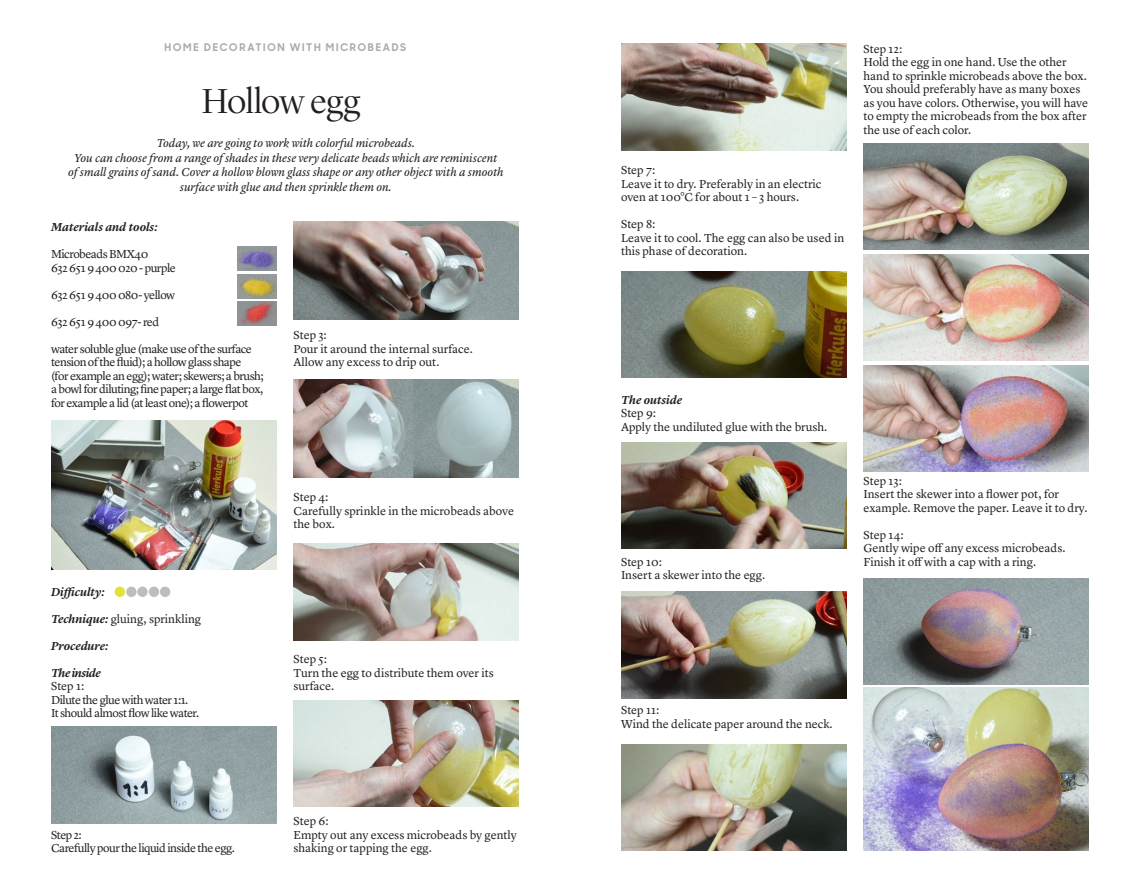
<style>
.page{position:relative;width:1140px;height:893px;background:#fff}
.page>*{position:absolute;margin:0;border:0;box-sizing:border-box;transform-origin:0 0}
.t1{font:300 36px "Lyon Display";letter-spacing:-.025em;color:#231f20}
.t2{font:12px/13.5px "Lyon Text";letter-spacing:-.005em;color:#231f20}
.t3{font:12px/13.5px "Lyon Text";letter-spacing:-.04em;color:#231f20}
.t4{font:italic 12px/14.4px "Lyon Text";letter-spacing:-.005em;color:#231f20;text-align:center}
.t5{font:italic 600 12px "Lyon Text";letter-spacing:-.005em;color:#231f20}
.t6{font:12px "Lyon Text";letter-spacing:-.035em;color:#231f20}
.t7{font:italic 600 12px "Lyon Text";letter-spacing:-.045em;color:#231f20}
.t8{font:700 10.5px "Sharp Sans Display No 1";letter-spacing:.175em;color:#a8abac}
.s1{font-weight:600;font-style:italic}
</style>
<div class="page">
<img style="left:238px;top:246px;width:38px;height:25px">
<img style="left:238px;top:274px;width:38px;height:25px">
<img style="left:238px;top:301px;width:38px;height:25px">
<img style="left:51px;top:421px;width:225px;height:148px">
<img style="left:51px;top:726px;width:225px;height:98px">
<img style="left:621px;top:592px;width:225px;height:106px">
<img style="left:621px;top:744px;width:225px;height:107px">
<img style="left:621px;top:443px;width:225px;height:106px">
<img style="left:863px;top:688px;width:226px;height:163px">
<img style="left:863px;top:144px;width:226px;height:106px">
<img style="left:293px;top:222px;width:226px;height:98px">
<img style="left:293px;top:543px;width:226px;height:98px">
<img style="left:293px;top:701px;width:226px;height:106px">
<img style="left:621px;top:44px;width:225px;height:106px">
<img style="left:621px;top:271px;width:225px;height:106px">
<img style="left:863px;top:254px;width:226px;height:107px">
<img style="left:863px;top:365px;width:226px;height:107px">
<img style="left:863px;top:578px;width:226px;height:106px">
<img style="left:293px;top:380px;width:226px;height:97px">
<div style="left:149px;top:587px;width:10px;height:10px;background:#bcbdc0;border-radius:50%"></div>
<div style="left:137px;top:587px;width:11px;height:10px;background:#bcbdc0;border-radius:50%"></div>
<div style="left:126px;top:587px;width:11px;height:10px;background:#bcbdc0;border-radius:50%"></div>
<div style="left:115px;top:587px;width:10px;height:10px;background:#e1e337;border-radius:50%"></div>
<div style="left:160px;top:587px;width:10px;height:10px;background:#bcbdc0;border-radius:50%"></div>
<p class="t8" style="left:165px;top:39px;width:243px">HOME DECORATION WITH MICROBEADS</p>
<h1 class="t1" style="left:202px;top:75px;width:160px">Hollow egg</h1>
<p class="t4" style="left:68px;top:135px;width:437px">Today, we are going to work with colorful microbeads.<br>You can choose from a range of shades in these very delicate beads which are reminiscent of small grains of sand. Cover a hollow blown glass shape or any other object with a smooth surface with glue and then sprinkle them on.</p>
<p class="t5" style="left:51px;top:218px;width:108px">Materials and tools:</p>
<p class="t3" style="left:51px;top:246px;width:126px">Microbeads BMX40<br>632 651 9 400 020 - purple</p>
<p class="t3" style="left:51px;top:287px;width:126px">632 651 9 400 080- yellow</p>
<p class="t6" style="left:51px;top:312px;width:110px">632 651 9 400 097- red</p>
<p class="t3" style="left:51px;top:341px;width:214px">water soluble glue (make use of the surface tension of the fluid); a hollow glass shape<br>(for example an egg); water; skewers; a brush; a bowl for diluting; fine paper; a large flat box, for example a lid (at least one); a flowerpot</p>
<p class="t2" style="left:293px;top:327px;width:181px">Step 3:<br>Pour it around the internal surface.<br>Allow any excess to drip out.</p>
<p class="t5" style="left:51px;top:582px;width:55px">Difficulty:</p>
<p class="t2" style="left:51px;top:611px;width:151px"><span class="s1">Technique:</span> gluing, sprinkling</p>
<p class="t5" style="left:51px;top:636px;width:59px">Procedure:</p>
<p class="t7" style="left:51px;top:663px;width:51px">The inside</p>
<p class="t3" style="left:51px;top:678px;width:150px">Step 1:<br>Dilute the glue with water 1:1.<br>It should almost flow like water.</p>
<p class="t2" style="left:293px;top:489px;width:222px">Step 4:<br>Carefully sprinkle in the microbeads above the box.</p>
<p class="t2" style="left:293px;top:651px;width:202px">Step 5:<br>Turn the egg to distribute them over its surface.</p>
<p class="t3" style="left:51px;top:827px;width:185px">Step 2:<br>Carefully pour the liquid inside the egg.</p>
<p class="t2" style="left:293px;top:813px;width:225px">Step 6:<br>Empty out any excess microbeads by gently shaking or tapping the egg.</p>
<p class="t2" style="left:621px;top:163px;width:202px">Step 7:<br>Leave it to dry. Preferably in an electric oven at 100°C for about 1 – 3 hours.</p>
<p class="t2" style="left:621px;top:217px;width:225px">Step 8:<br>Leave it to cool. The egg can also be used in this phase of decoration.</p>
<p class="t2" style="left:863px;top:41px;width:226px">Step 12:<br>Hold the egg in one hand. Use the other hand to sprinkle microbeads above the box.<br>You should preferably have as many boxes as you have colors. Otherwise, you will have to empty the microbeads from the box after the use of each color.</p>
<p class="t5" style="left:621px;top:391px;width:63px">The outside</p>
<p class="t2" style="left:621px;top:406px;width:208px">Step 9:<br>Apply the undiluted glue with the brush.</p>
<p class="t2" style="left:621px;top:554px;width:146px">Step 10:<br>Insert a skewer into the egg.</p>
<p class="t2" style="left:863px;top:473px;width:225px">Step 13:<br>Insert the skewer into a flower pot, for example. Remove the paper. Leave it to dry.</p>
<p class="t2" style="left:863px;top:527px;width:203px">Step 14:<br>Gently wipe off any excess microbeads.<br>Finish it off with a cap with a ring.</p>
<p class="t2" style="left:621px;top:703px;width:213px">Step 11:<br>Wind the delicate paper around the neck.</p>
</div>
